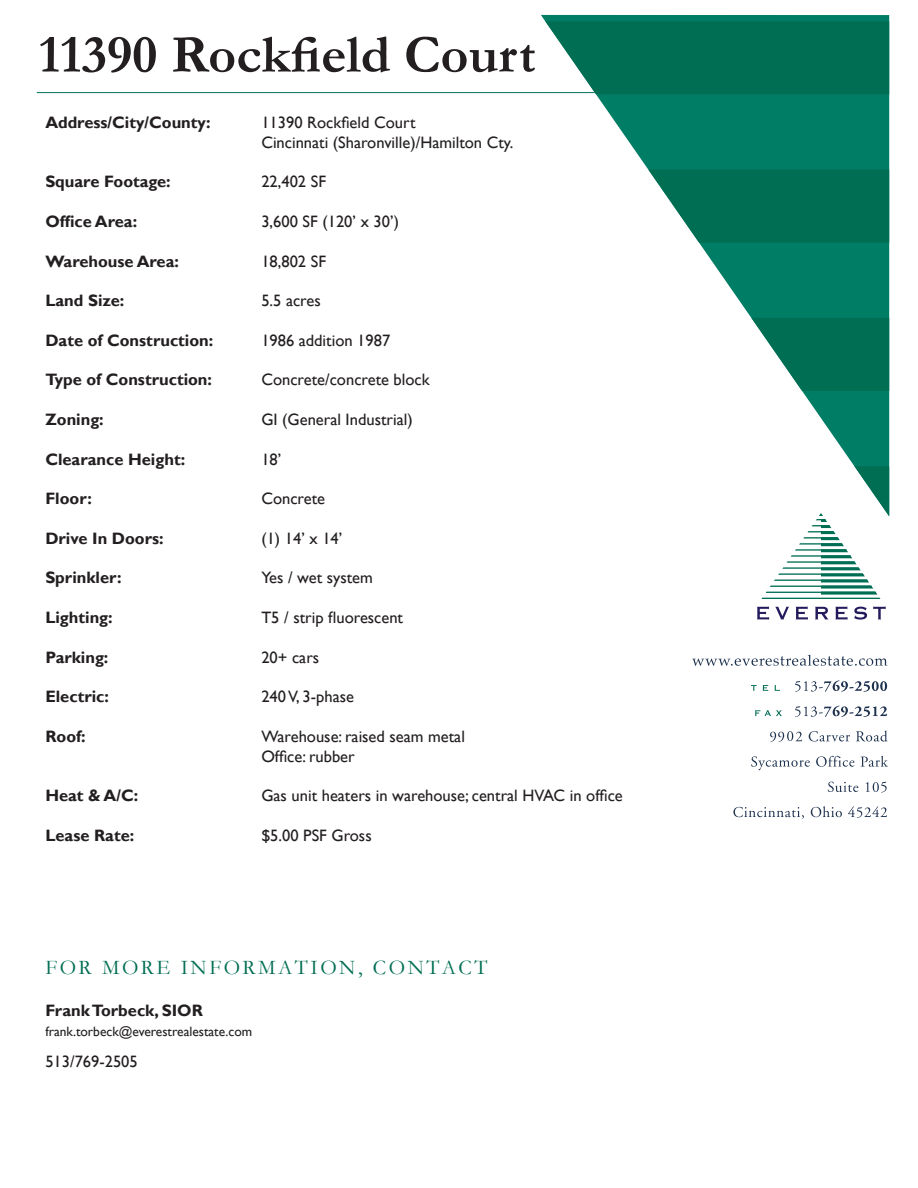
<style>
.page{position:relative;width:918px;height:1188px;background:#fff}
.page>*{position:absolute;margin:0;border:0;box-sizing:border-box;transform-origin:0 0}
.t1{font:700 54px "Garamond";color:#231f20}
.t2{font:21px "Garamond";letter-spacing:.12em;color:#006e53}
.t3{font:16.5px "Gill Sans";color:#231f20}
.t4{font:700 16.5px "Gill Sans";color:#231f20}
.t5{font:13.5px "Gill Sans";color:#231f20}
</style>
<div class="page">
<hr style="left:37px;top:92px;width:852px;height:1px;background:#007256">
<svg style="left:541px;top:15px;width:348px;height:451px"></svg>
<svg style="left:545px;top:21px;width:344px;height:73px;background:#12785f"></svg>
<svg style="left:751px;top:318px;width:138px;height:73px"></svg>
<svg style="left:648px;top:170px;width:241px;height:73px;background:#1b7d65"></svg>
<svg style="left:761px;top:466px;width:128px;height:133px"></svg>
<svg style="left:692px;top:655px;width:195px;height:11px"></svg>
<svg style="left:751px;top:685px;width:6px;height:6px"></svg>
<svg style="left:763px;top:685px;width:5px;height:6px"></svg>
<svg style="left:775px;top:685px;width:5px;height:6px"></svg>
<svg style="left:795px;top:680px;width:92px;height:12px"></svg>
<svg style="left:755px;top:710px;width:27px;height:6px"></svg>
<svg style="left:795px;top:706px;width:92px;height:11px"></svg>
<svg style="left:809px;top:731px;width:41px;height:11px"></svg>
<svg style="left:856px;top:731px;width:32px;height:11px"></svg>
<svg style="left:751px;top:756px;width:59px;height:14px"></svg>
<svg style="left:816px;top:756px;width:38px;height:11px"></svg>
<svg style="left:861px;top:756px;width:27px;height:11px"></svg>
<svg style="left:828px;top:782px;width:30px;height:10px"></svg>
<svg style="left:770px;top:731px;width:32px;height:11px"></svg>
<svg style="left:733px;top:807px;width:71px;height:12px"></svg>
<svg style="left:811px;top:806px;width:31px;height:11px"></svg>
<svg style="left:866px;top:782px;width:21px;height:11px"></svg>
<svg style="left:848px;top:806px;width:39px;height:12px"></svg>
<svg style="left:757px;top:606px;width:12px;height:14px"></svg>
<svg style="left:775px;top:607px;width:14px;height:12px"></svg>
<svg style="left:796px;top:606px;width:12px;height:14px"></svg>
<svg style="left:815px;top:607px;width:13px;height:12px"></svg>
<svg style="left:835px;top:606px;width:13px;height:14px"></svg>
<svg style="left:854px;top:607px;width:13px;height:13px"></svg>
<svg style="left:873px;top:606px;width:13px;height:13px"></svg>
<p class="t1" style="left:39px;top:18px;width:498px">11390 Rockfield Court</p>
<p class="t4" style="left:45px;top:113px;width:167px">Address/City/County:</p>
<p class="t3" style="left:261px;top:113px;width:156px">11390 Rockfield Court</p>
<p class="t3" style="left:261px;top:133px;width:254px">Cincinnati (Sharonville)/Hamilton Cty.</p>
<p class="t4" style="left:45px;top:172px;width:127px">Square Footage:</p>
<p class="t3" style="left:261px;top:172px;width:66px">22,402 SF</p>
<p class="t4" style="left:45px;top:212px;width:93px">Office Area:</p>
<p class="t3" style="left:261px;top:212px;width:139px">3,600 SF (120’ x 30’)</p>
<p class="t4" style="left:45px;top:251px;width:135px">Warehouse Area:</p>
<p class="t3" style="left:261px;top:251px;width:66px">18,802 SF</p>
<p class="t4" style="left:45px;top:291px;width:81px">Land Size:</p>
<p class="t3" style="left:261px;top:291px;width:61px">5.5 acres</p>
<p class="t4" style="left:45px;top:330px;width:169px">Date of Construction:</p>
<p class="t3" style="left:261px;top:331px;width:130px">1986 addition 1987</p>
<p class="t4" style="left:45px;top:370px;width:168px">Type of Construction:</p>
<p class="t3" style="left:261px;top:370px;width:170px">Concrete/concrete block</p>
<p class="t4" style="left:45px;top:410px;width:60px">Zoning:</p>
<p class="t3" style="left:261px;top:410px;width:153px">GI (General Industrial)</p>
<p class="t4" style="left:45px;top:449px;width:141px">Clearance Height:</p>
<p class="t3" style="left:261px;top:449px;width:22px">18’</p>
<p class="t4" style="left:45px;top:489px;width:48px">Floor:</p>
<p class="t3" style="left:261px;top:489px;width:65px">Concrete</p>
<p class="t4" style="left:45px;top:528px;width:120px">Drive In Doors:</p>
<p class="t3" style="left:261px;top:529px;width:83px">(1) 14’ x 14’</p>
<p class="t4" style="left:45px;top:568px;width:78px">Sprinkler:</p>
<p class="t3" style="left:261px;top:568px;width:113px">Yes / wet system</p>
<p class="t4" style="left:45px;top:608px;width:69px">Lighting:</p>
<p class="t3" style="left:261px;top:608px;width:143px">T5 / strip fluorescent</p>
<p class="t4" style="left:45px;top:647px;width:65px">Parking:</p>
<p class="t3" style="left:261px;top:647px;width:59px">20+ cars</p>
<p class="t4" style="left:45px;top:687px;width:65px">Electric:</p>
<p class="t3" style="left:261px;top:687px;width:94px">240 V, 3-phase</p>
<p class="t4" style="left:45px;top:726px;width:42px">Roof:</p>
<p class="t3" style="left:261px;top:727px;width:205px">Warehouse: raised seam metal</p>
<p class="t3" style="left:261px;top:746px;width:95px">Office: rubber</p>
<p class="t4" style="left:45px;top:786px;width:94px">Heat &amp; A/C:</p>
<p class="t3" style="left:261px;top:786px;width:363px">Gas unit heaters in warehouse; central HVAC in office</p>
<p class="t4" style="left:45px;top:825px;width:90px">Lease Rate:</p>
<p class="t3" style="left:261px;top:826px;width:112px">$5.00 PSF Gross</p>
<p class="t2" style="left:45px;top:953px;width:443px">FOR MORE INFORMATION, CONTACT</p>
<p class="t4" style="left:45px;top:1001px;width:159px">Frank Torbeck, SIOR</p>
<p class="t5" style="left:45px;top:1023px;width:208px">frank.torbeck@everestrealestate.com</p>
<p class="t3" style="left:45px;top:1052px;width:94px">513/769-2505</p>
</div>
